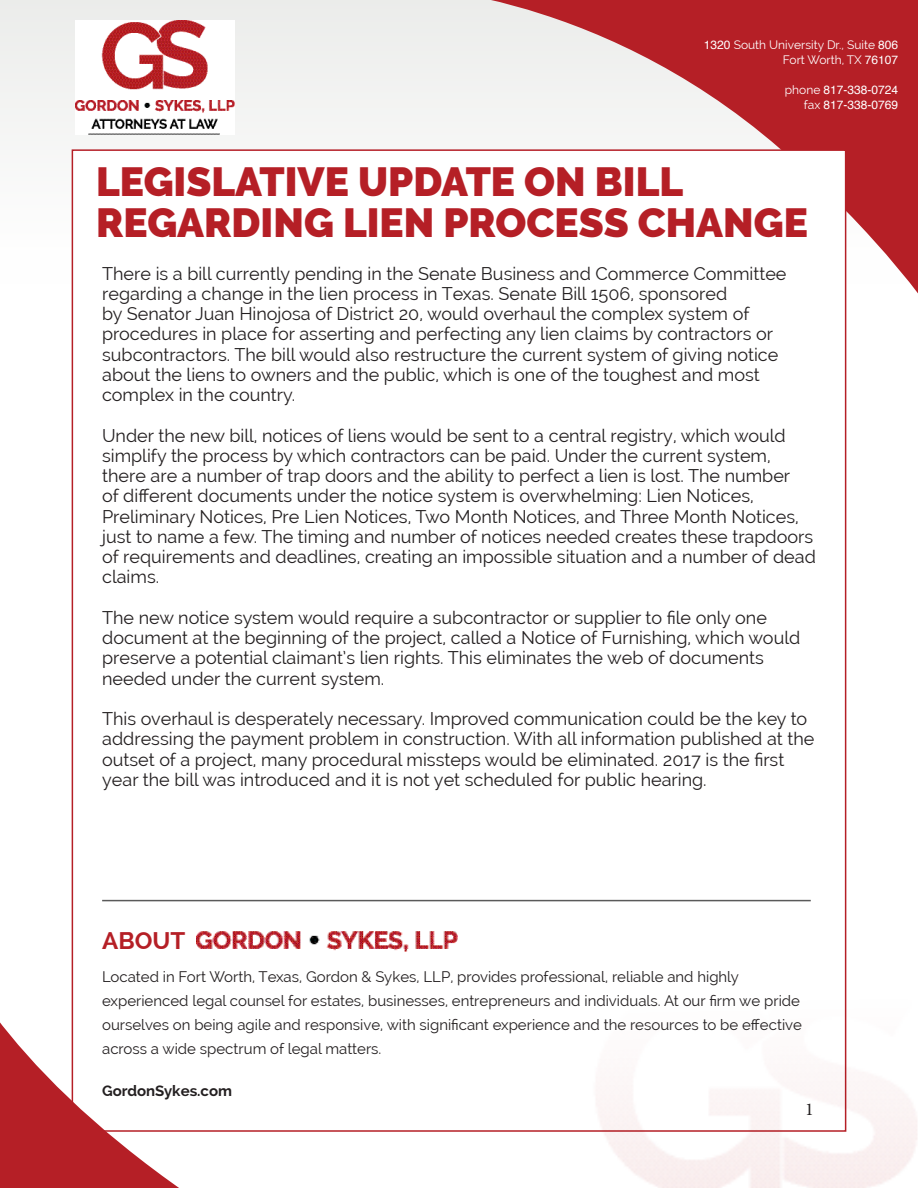
<style>
.page{position:relative;width:918px;height:1188px;background:#fff}
.page>*{position:absolute;margin:0;border:0;box-sizing:border-box;transform-origin:0 0}
.t1{font:900 40.5px/40.5px "Raleway";color:#b51f26}
.t2{font:700 24px "Raleway";color:#b51f26}
.t3{font:18px/20.2px "Raleway";color:#231f20}
.t4{font:18px "Minion Pro";color:#231f20}
.t5{font:15px/24px "Raleway";color:#231f20}
.t6{font:700 15px "Raleway";color:#231f20}
.t7{font:12px "Raleway";color:#fff}
.t8{font:12px "Helvetica";color:#fff}
.s1{font-family:"Helvetica"}
.s2{font-family:"Raleway"}
</style>
<div class="page">
<div style="left:0;top:0;width:918px;height:284px;background:#f2f2f1"></div>
<svg style="left:491px;top:0;width:427px;height:462px;fill:#b51f26"></svg>
<div style="left:72px;top:149px;width:774px;height:983px;background:#fff;border:2px solid #b51f26"></div>
<img style="left:76px;top:21px;width:158px;height:114px">
<svg style="left:0;top:940px;width:589px;height:248px"></svg>
<hr style="left:102px;top:900px;width:709px;height:1px;background:#5a5a5a">
<img style="left:196px;top:931px;width:262px;height:21px">
<p class="t7" style="left:704px;top:38px;width:196px"><span class="s1">1320</span> South University Dr., Suite <span class="s1">806</span></p>
<p class="t7" style="left:783px;top:53px;width:117px">Fort Worth, TX <span class="s1">76107</span></p>
<p class="t8" style="left:785px;top:81px;width:115px"><span class="s2">phone</span> 817-338-0724</p>
<p class="t8" style="left:804px;top:96px;width:96px"><span class="s2">fax</span> 817-338-0769</p>
<p class="t1" style="left:96px;top:162px;width:713px">LEGISLATIVE UPDATE ON BILL<br>REGARDING LIEN PROCESS CHANGE</p>
<p class="t3" style="left:102px;top:263px;width:686px">There is a bill currently pending in the Senate Business and Commerce Committee regarding a change in the lien process in Texas. Senate Bill 1506, sponsored<br>by Senator Juan Hinojosa of District 20, would overhaul the complex system of procedures in place for asserting and perfecting any lien claims by contractors or subcontractors. The bill would also restructure the current system of giving notice about the liens to owners and the public, which is one of the toughest and most complex in the country.</p>
<p class="t3" style="left:102px;top:425px;width:715px">Under the new bill, notices of liens would be sent to a central registry, which would simplify the process by which contractors can be paid. Under the current system, there are a number of trap doors and the ability to perfect a lien is lost. The number<br>of different documents under the notice system is overwhelming: Lien Notices, Preliminary Notices, Pre Lien Notices, Two Month Notices, and Three Month Notices, just to name a few. The timing and number of notices needed creates these trapdoors of requirements and deadlines, creating an impossible situation and a number of dead claims.</p>
<p class="t3" style="left:102px;top:607px;width:700px">The new notice system would require a subcontractor or supplier to file only one document at the beginning of the project, called a Notice of Furnishing, which would preserve a potential claimant’s lien rights. This eliminates the web of documents needed under the current system.</p>
<p class="t3" style="left:102px;top:709px;width:714px">This overhaul is desperately necessary. Improved communication could be the key to addressing the payment problem in construction. With all information published at the outset of a project, many procedural missteps would be eliminated. 2017 is the first year the bill was introduced and it is not yet scheduled for public hearing.</p>
<p class="t2" style="left:102px;top:926px;width:85px">ABOUT</p>
<p class="t5" style="left:102px;top:964px;width:701px">Located in Fort Worth, Texas, Gordon &amp; Sykes, LLP, provides professional, reliable and highly experienced legal counsel for estates, businesses, entrepreneurs and individuals. At our firm we pride ourselves on being agile and responsive, with significant experience and the resources to be effective across a wide spectrum of legal matters.</p>
<p class="t6" style="left:102px;top:1082px;width:131px">GordonSykes.com</p>
<p class="t4" style="left:805px;top:1097px;width:10px">1</p>
<p class="t4" style="left:806px;top:1106px;width:19px">11</p>
</div>
